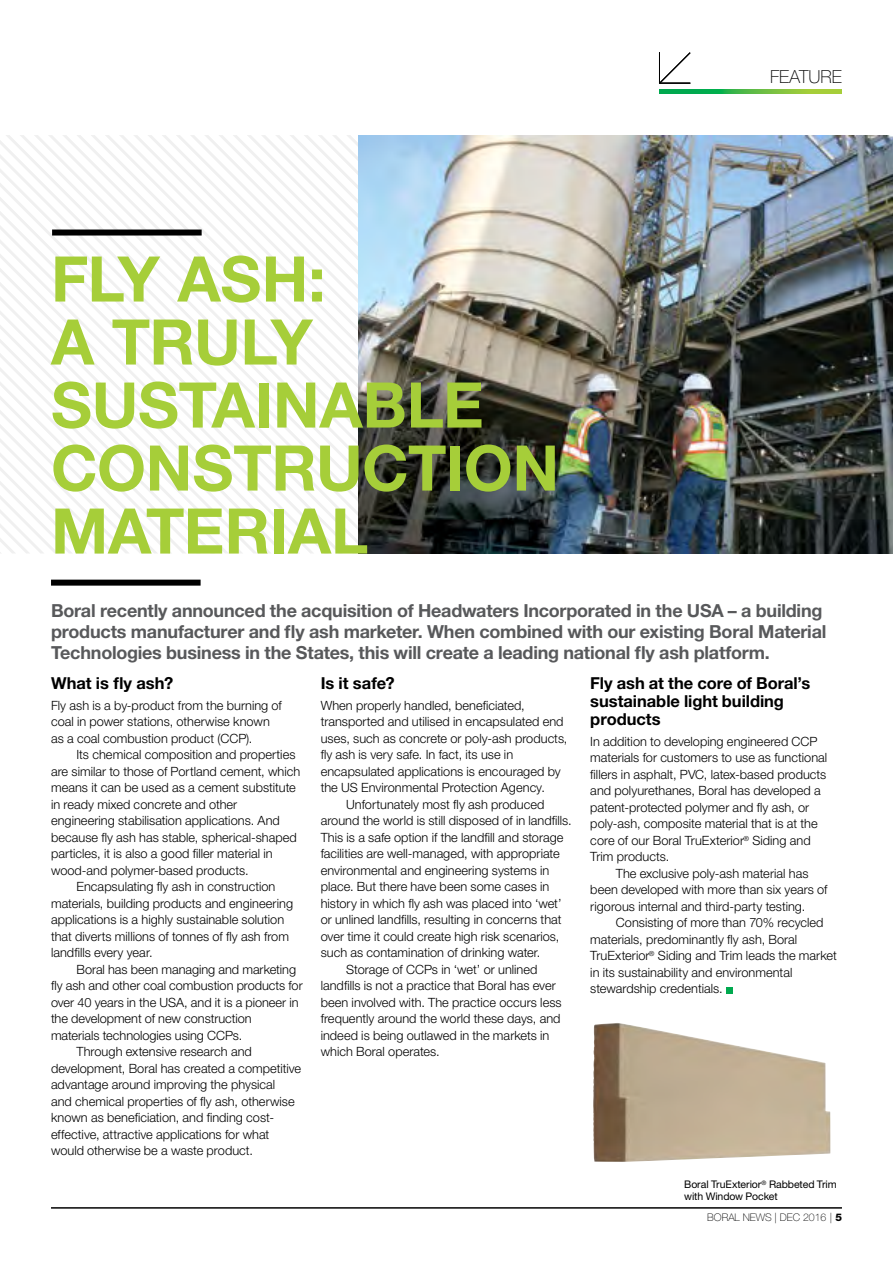
<style>
.page{position:relative;width:893px;height:1263px;background:#fff}
.page>*{position:absolute;margin:0;border:0;box-sizing:border-box;transform-origin:0 0}
.t1{font:700 63px/63px "Helvetica Neue LT";letter-spacing:-.005em;color:#a6ce39}
.t2{font:700 18px/21px "Helvetica Neue LT";letter-spacing:-.015em;color:#58595b}
.t3{font:100 18px "Helvetica Neue LT";color:#000}
.t4{font:700 16.5px/18px "Helvetica Neue LT";letter-spacing:-.005em;color:#000}
.t5{font:300 12.75px/16.5px "Helvetica Neue LT";color:#000}
.t6{font:10.5px/12px "Helvetica Neue LT";letter-spacing:-.005em;color:#000}
.t7{font:100 10.5px "Helvetica Neue LT";color:#000}
.s1{font-weight:800}
</style>
<div class="page">
<svg style="left:0;top:135px;width:358px;height:418px"></svg>
<div style="left:51px;top:580px;width:150px;height:6px;background:#000"></div>
<img style="left:358px;top:135px;width:535px;height:419px">
<div style="left:52px;top:230px;width:150px;height:6px;background:#000"></div>
<svg style="left:726px;top:987px;width:6px;height:6px"></svg>
<img style="left:593px;top:1023px;width:237px;height:139px">
<svg style="left:659px;top:52px;width:32px;height:32px"></svg>
<svg style="left:659px;top:90px;width:183px;height:4px"></svg>
<hr style="left:51px;top:1207px;width:791px;height:1px;background:#000">
<h1 class="t1" style="left:51px;top:246px;width:510px">FLY ASH:<br>A TRULY<br>SUSTAINABLE<br>CONSTRUCTION<br>MATERIAL</h1>
<h2 class="t3" style="left:770px;top:66px;width:73px">FEATURE</h2>
<p class="t2" style="left:51px;top:600px;width:777px">Boral recently announced the acquisition of Headwaters Incorporated in the USA – a building products manufacturer and fly ash marketer. When combined with our existing Boral Material<br>Technologies business in the States, this will create a leading national fly ash platform.</p>
<p class="t4" style="left:51px;top:673px;width:124px">What is fly ash?</p>
<p class="t5" style="left:51px;top:697px;width:232px">Fly ash is a by-product from the burning of coal in power stations, otherwise known as a coal combustion product (CCP).</p>
<p class="t5" style="left:77px;top:746px;width:221px">Its chemical composition and properties</p>
<p class="t5" style="left:51px;top:763px;width:251px">are similar to those of Portland cement, which</p>
<p class="t5" style="left:51px;top:779px;width:246px">means it can be used as a cement substitute</p>
<p class="t5" style="left:51px;top:796px;width:188px">in ready mixed concrete and other</p>
<p class="t5" style="left:51px;top:812px;width:230px">engineering stabilisation applications. And</p>
<p class="t5" style="left:51px;top:829px;width:247px">because fly ash has stable, spherical-shaped</p>
<p class="t5" style="left:51px;top:845px;width:223px">particles, it is also a good filler material in</p>
<p class="t5" style="left:51px;top:862px;width:199px">wood-and polymer-based products.</p>
<p class="t5" style="left:77px;top:878px;width:200px">Encapsulating fly ash in construction</p>
<p class="t5" style="left:51px;top:895px;width:244px">materials, building products and engineering</p>
<p class="t5" style="left:51px;top:911px;width:235px">applications is a highly sustainable solution</p>
<p class="t5" style="left:51px;top:928px;width:240px">that diverts millions of tonnes of fly ash from</p>
<p class="t5" style="left:51px;top:944px;width:103px">landfills every year.</p>
<p class="t5" style="left:77px;top:961px;width:221px">Boral has been managing and marketing</p>
<p class="t5" style="left:51px;top:977px;width:253px">fly ash and other coal combustion products for</p>
<p class="t5" style="left:51px;top:994px;width:249px">over 40 years in the USA, and it is a pioneer in</p>
<p class="t5" style="left:51px;top:1010px;width:202px">the development of new construction</p>
<p class="t5" style="left:51px;top:1027px;width:193px">materials technologies using CCPs.</p>
<p class="t5" style="left:77px;top:1043px;width:177px">Through extensive research and</p>
<p class="t5" style="left:51px;top:1060px;width:252px">development, Boral has created a competitive</p>
<p class="t5" style="left:51px;top:1076px;width:226px">advantage around improving the physical</p>
<p class="t5" style="left:51px;top:1093px;width:245px">and chemical properties of fly ash, otherwise</p>
<p class="t5" style="left:51px;top:1109px;width:225px">known as beneficiation, and finding cost-</p>
<p class="t5" style="left:51px;top:1126px;width:220px">effective, attractive applications for what</p>
<p class="t5" style="left:51px;top:1142px;width:203px">would otherwise be a waste product.</p>
<p class="t4" style="left:321px;top:673px;width:76px">Is it safe?</p>
<p class="t5" style="left:321px;top:697px;width:206px">When properly handled, beneficiated,</p>
<p class="t5" style="left:321px;top:713px;width:244px">transported and utilised in encapsulated end</p>
<p class="t5" style="left:321px;top:730px;width:248px">uses, such as concrete or poly-ash products,</p>
<p class="t5" style="left:321px;top:746px;width:194px">fly ash is very safe. In fact, its use in</p>
<p class="t5" style="left:321px;top:763px;width:242px">encapsulated applications is encouraged by</p>
<p class="t5" style="left:321px;top:779px;width:226px">the US Environmental Protection Agency.</p>
<p class="t5" style="left:346px;top:796px;width:200px">Unfortunately most fly ash produced</p>
<p class="t5" style="left:321px;top:812px;width:253px">around the world is still disposed of in landfills.</p>
<p class="t5" style="left:321px;top:829px;width:244px">This is a safe option if the landfill and storage</p>
<p class="t5" style="left:321px;top:845px;width:241px">facilities are well-managed, with appropriate</p>
<p class="t5" style="left:321px;top:862px;width:230px">environmental and engineering systems in</p>
<p class="t5" style="left:321px;top:878px;width:230px">place. But there have been some cases in</p>
<p class="t5" style="left:321px;top:895px;width:242px">history in which fly ash was placed into ‘wet’</p>
<p class="t5" style="left:321px;top:911px;width:242px">or unlined landfills, resulting in concerns that</p>
<p class="t5" style="left:321px;top:928px;width:240px">over time it could create high risk scenarios,</p>
<p class="t5" style="left:321px;top:944px;width:221px">such as contamination of drinking water.</p>
<p class="t5" style="left:346px;top:961px;width:193px">Storage of CCPs in ‘wet’ or unlined</p>
<p class="t5" style="left:321px;top:977px;width:237px">landfills is not a practice that Boral has ever</p>
<p class="t5" style="left:321px;top:994px;width:243px">been involved with. The practice occurs less</p>
<p class="t5" style="left:321px;top:1010px;width:241px">frequently around the world these days, and</p>
<p class="t5" style="left:321px;top:1027px;width:230px">indeed is being outlawed in the markets in</p>
<p class="t5" style="left:321px;top:1043px;width:121px">which Boral operates.</p>
<p class="t4" style="left:590px;top:673px;width:221px">Fly ash at the core of Boral’s sustainable light building products</p>
<p class="t5" style="left:590px;top:733px;width:238px">In addition to developing engineered CCP materials for customers to use as functional fillers in asphalt, PVC, latex-based products and polyurethanes, Boral has developed a patent-protected polymer and fly ash, or poly-ash, composite material that is at the core of our Boral TruExterior<sup>®</sup> Siding and Trim products.</p>
<p class="t5" style="left:590px;top:865px;width:239px;text-indent:26px">The exclusive poly-ash material has been developed with more than six years of rigorous internal and third-party testing.</p>
<p class="t5" style="left:590px;top:914px;width:248px;text-indent:26px">Consisting of more than 70% recycled materials, predominantly fly ash, Boral TruExterior<sup>®</sup> Siding and Trim leads the market in its sustainability and environmental stewardship credentials.</p>
<p class="t6" style="left:684px;top:1178px;width:154px">Boral TruExterior<sup>®</sup> Rabbeted Trim with Window Pocket</p>
<p class="t7" style="left:707px;top:1211px;width:136px">BORAL NEWS | DEC 2016 | <span class="s1">5</span></p>
</div>
